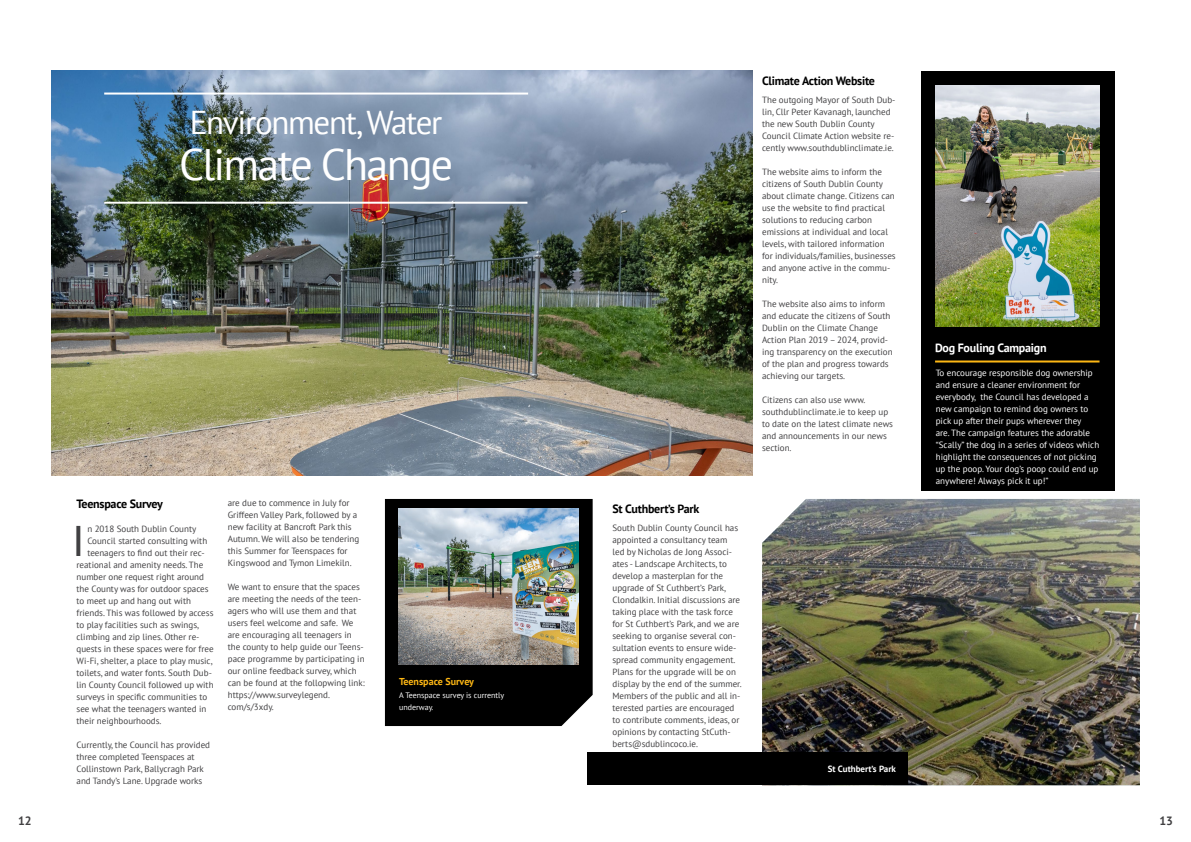
<style>
.page{position:relative;width:1191px;height:842px;background:#fff}
.page>*{position:absolute;margin:0;border:0;box-sizing:border-box;transform-origin:0 0}
.t1{font:44.6px "Myriad Pro";color:#414042}
.t2{font:44px "PT Sans";letter-spacing:-.04em;color:#fff}
.t3{font:33px "PT Sans";letter-spacing:-.04em;color:#fff}
.t4{font:700 12px "PT Sans";letter-spacing:-.02em;color:#000}
.t5{font:700 12px "PT Sans";letter-spacing:-.02em;color:#fff}
.t6{font:700 12px "PT Sans";color:#414042}
.t7{font:700 10px "PT Sans";color:#fdb714}
.t8{font:9px/12px "PT Sans";color:#414042}
.t9{font:9px/12px "PT Sans";color:#fff}
.t10{font:700 9px "PT Sans";color:#fff}
.t11{font:8px/12px "PT Sans";color:#fff}
</style>
<div class="page">
<div style="left:385px;top:499px;width:207px;height:227px;background:#000"></div>
<img style="left:51px;top:71px;width:702px;height:405px">
<hr style="left:104px;top:93px;width:424px;height:2px;background:#fff">
<hr style="left:104px;top:202px;width:423px;height:2px;background:#fff">
<div style="left:921px;top:71px;width:193px;height:419px;background:#000"></div>
<img style="left:762px;top:499px;width:378px;height:286px">
<img style="left:935px;top:85px;width:164px;height:242px">
<div style="left:587px;top:753px;width:320px;height:32px;background:#000"></div>
<img style="left:399px;top:509px;width:179px;height:156px">
<hr style="left:935px;top:360px;width:164px;height:2px;background:#fdb714">
<h3 class="t3" style="left:190px;top:101px;width:254px">Environment, Water</h3>
<h2 class="t2" style="left:179px;top:136px;width:276px">Climate Change</h2>
<h3 class="t4" style="left:77px;top:496px;width:88px">Teenspace Survey</h3>
<h1 class="t1" style="left:73px;top:514px;width:12px">I</h1>
<p class="t8" style="left:87px;top:523px;width:110px">n 2018 South Dublin County</p>
<p class="t8" style="left:87px;top:535px;width:121px">Council started consulting with</p>
<p class="t8" style="left:87px;top:547px;width:119px">teenagers to find out their rec-</p>
<p class="t8" style="left:77px;top:559px;width:128px">reational and amenity needs. The</p>
<p class="t8" style="left:77px;top:571px;width:129px">number one request right around</p>
<p class="t8" style="left:77px;top:583px;width:134px">the County was for outdoor spaces</p>
<p class="t8" style="left:77px;top:595px;width:116px">to meet up and hang out with</p>
<p class="t8" style="left:77px;top:607px;width:138px">friends. This was followed by access</p>
<p class="t8" style="left:77px;top:619px;width:124px">to play facilities such as swings,</p>
<p class="t8" style="left:77px;top:631px;width:124px">climbing and zip lines. Other re-</p>
<p class="t8" style="left:77px;top:643px;width:139px">quests in these spaces were for free</p>
<p class="t8" style="left:77px;top:655px;width:138px">Wi-Fi, shelter, a place to play music,</p>
<p class="t8" style="left:77px;top:667px;width:137px">toilets, and water fonts. South Dub-</p>
<p class="t8" style="left:77px;top:679px;width:139px">lin County Council followed up with</p>
<p class="t8" style="left:77px;top:691px;width:132px">surveys in specific communities to</p>
<p class="t8" style="left:77px;top:703px;width:131px">see what the teenagers wanted in</p>
<p class="t8" style="left:77px;top:715px;width:86px">their neighbourhoods.</p>
<p class="t8" style="left:77px;top:739px;width:135px">Currently, the Council has provided three completed Teenspaces at Collinstown Park, Ballycragh Park and Tandy’s Lane. Upgrade works</p>
<p class="t8" style="left:228px;top:496px;width:133px">are due to commence in July for<br>Griffeen Valley Park, followed by a new facility at Bancroft Park this<br>Autumn. We will also be tendering this Summer for Teenspaces for<br>Kingswood and Tymon Limekiln.</p>
<p class="t8" style="left:228px;top:580px;width:139px">We want to ensure that the spaces are meeting the needs of the teen&shy;agers who will use them and that users feel welcome and safe. We are encouraging all teenagers in the county to help guide our Teens&shy;pace programme by participating in our online feedback survey, which can be found at the follopwing link: https://www.surveylegend. com/s/3xdy.</p>
<p class="t7" style="left:399px;top:675px;width:76px">Teenspace Survey</p>
<p class="t11" style="left:399px;top:689px;width:107px">A Teenspace survey is currently underway.</p>
<h3 class="t4" style="left:762px;top:73px;width:114px">Climate Action Website</h3>
<p class="t8" style="left:762px;top:94px;width:135px">The outgoing Mayor of South Dub&shy;lin, Cllr Peter Kavanagh, launched the new South Dublin County Council Climate Action website re&shy;cently www.southdublinclimate.ie.</p>
<p class="t8" style="left:762px;top:166px;width:135px">The website aims to inform the citizens of South Dublin County about climate change. Citizens can use the website to find practical solutions to reducing carbon emissions at individual and local levels, with tailored information for individuals/families, businesses and anyone active in the commu&shy;nity.</p>
<p class="t8" style="left:762px;top:298px;width:132px">The website also aims to inform and educate the citizens of South<br>Dublin on the Climate Change<br>Action Plan 2019 – 2024, provid&shy;ing transparency on the execution of the plan and progress towards achieving our targets.</p>
<p class="t8" style="left:762px;top:394px;width:132px">Citizens can also use www. southdublinclimate.ie to keep up to date on the latest climate news and announcements in our news section.</p>
<h3 class="t4" style="left:612px;top:501px;width:88px">St Cuthbert’s Park</h3>
<p class="t8" style="left:612px;top:522px;width:131px">South Dublin County Council has appointed a consultancy team<br>led by Nicholas de Jong Associ&shy;ates - Landscape Architects, to develop a masterplan for the upgrade of St Cuthbert’s Park,<br>Clondalkin. Initial discussions are taking place with the task force for St Cuthbert’s Park, and we are seeking to organise several con&shy;sultation events to ensure wide&shy;spread community engagement.<br>Plans for the upgrade will be on display by the end of the summer.<br>Members of the public and all in&shy;terested parties are encouraged to contribute comments, ideas, or opinions by contacting StCuth&shy;berts@sdublincoco.ie.</p>
<p class="t10" style="left:828px;top:763px;width:70px">St Cuthbert’s Park</p>
<h3 class="t5" style="left:935px;top:340px;width:113px">Dog Fouling Campaign</h3>
<p class="t9" style="left:935px;top:366px;width:165px">To encourage responsible dog ownership and ensure a cleaner environment for everybody, the Council has developed a new campaign to remind dog owners to pick up after their pups wherever they<br>are. The campaign features the adorable “Scally” the dog in a series of videos which highlight the consequences of not picking up the poop. Your dog’s poop could end up anywhere! Always pick it up!”</p>
<h3 class="t6" style="left:18px;top:813px;width:15px">12</h3>
<h3 class="t6" style="left:1159px;top:812px;width:15px">13</h3>
</div>
